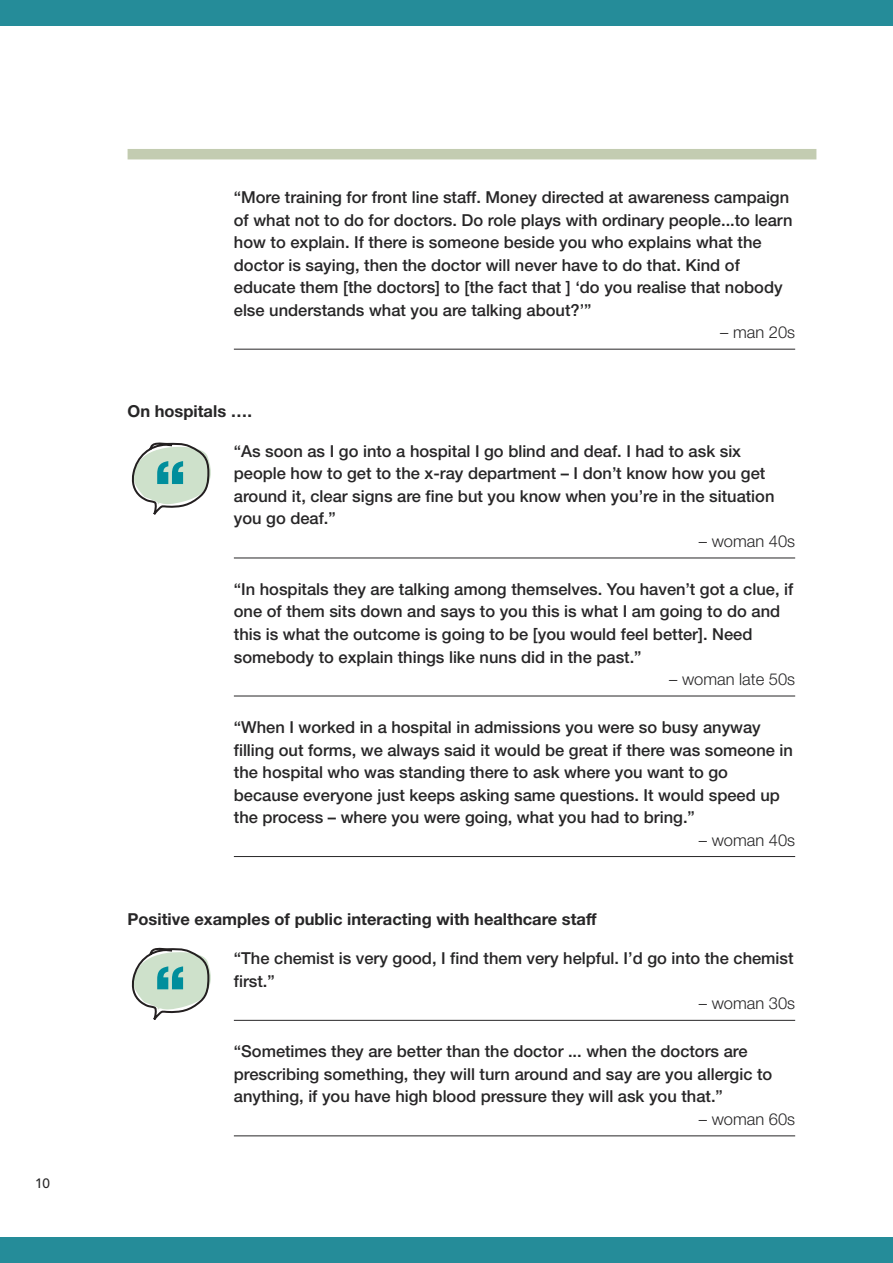
<style>
.page{position:relative;width:893px;height:1263px;background:#fff}
.page>*{position:absolute;margin:0;border:0;box-sizing:border-box;transform-origin:0 0}
.t1{font:900 60.45px "Helvetica Neue";color:#008e9c}
.t2{font:500 16.5px/22.5px "Helvetica Neue";color:#272627}
.t3{font:700 16.5px "Helvetica Neue";color:#272627}
.t4{font:300 16.5px "Helvetica Neue";color:#272627}
.t5{font:500 13.5px "Avenir";color:#272627}
</style>
<div class="page">
<hr style="left:234px;top:349px;width:561px;height:1px;background:#272627">
<hr style="left:234px;top:558px;width:561px;height:1px;background:#272627">
<hr style="left:234px;top:696px;width:561px;height:1px;background:#272627">
<hr style="left:234px;top:856px;width:561px;height:1px;background:#272627">
<hr style="left:234px;top:1020px;width:561px;height:1px;background:#272627">
<hr style="left:234px;top:1135px;width:561px;height:1px;background:#272627">
<div style="left:128px;top:149px;width:688px;height:10px;background:#c3ccb1"></div>
<div style="left:0;top:0;width:893px;height:26px;background:#258c99"></div>
<div style="left:0;top:1237px;width:893px;height:26px;background:#258c99"></div>
<svg style="left:132px;top:443px;width:79px;height:72px"></svg>
<svg style="left:132px;top:948px;width:79px;height:72px"></svg>
<p class="t5" style="left:35px;top:1178px;width:16px">10</p>
<p class="t2" style="left:234px;top:188px;width:560px">“More training for front line staff. Money directed at awareness campaign of what not to do for doctors. Do role plays with ordinary people...to learn how to explain. If there is someone beside you who explains what the doctor is saying, then the doctor will never have to do that. Kind of educate them [the doctors] to [the fact that ] ‘do you realise that nobody else understands what you are talking about?’”</p>
<p class="t4" style="left:720px;top:322px;width:76px">– man 20s</p>
<p class="t3" style="left:128px;top:401px;width:126px">On hospitals ….</p>
<p class="t2" style="left:234px;top:441px;width:542px">“As soon as I go into a hospital I go blind and deaf. I had to ask six people how to get to the x-ray department – I don’t know how you get around it, clear signs are fine but you know when you’re in the situation you go deaf.”</p>
<p class="t4" style="left:699px;top:531px;width:98px">– woman 40s</p>
<p class="t2" style="left:234px;top:579px;width:561px">“In hospitals they are talking among themselves. You haven’t got a clue, if one of them sits down and says to you this is what I am going to do and this is what the outcome is going to be [you would feel better]. Need somebody to explain things like nuns did in the past.”</p>
<p class="t4" style="left:669px;top:669px;width:127px">– woman late 50s</p>
<p class="t2" style="left:234px;top:717px;width:561px">“When I worked in a hospital in admissions you were so busy anyway filling out forms, we always said it would be great if there was someone in the hospital who was standing there to ask where you want to go because everyone just keeps asking same questions. It would speed up the process – where you were going, what you had to bring.”</p>
<p class="t4" style="left:699px;top:829px;width:98px">– woman 40s</p>
<h1 class="t1" style="left:154px;top:461px;width:33px">“</h1>
<p class="t3" style="left:128px;top:909px;width:471px">Positive examples of public interacting with healthcare staff</p>
<p class="t2" style="left:234px;top:949px;width:561px">“The chemist is very good, I find them very helpful. I’d go into the chemist first.”</p>
<p class="t4" style="left:699px;top:993px;width:98px">– woman 30s</p>
<p class="t2" style="left:234px;top:1042px;width:540px">“Sometimes they are better than the doctor ... when the doctors are prescribing something, they will turn around and say are you allergic to anything, if you have high blood pressure they will ask you that.”</p>
<p class="t4" style="left:699px;top:1109px;width:98px">– woman 60s</p>
<h1 class="t1" style="left:154px;top:966px;width:33px">“</h1>
</div>
